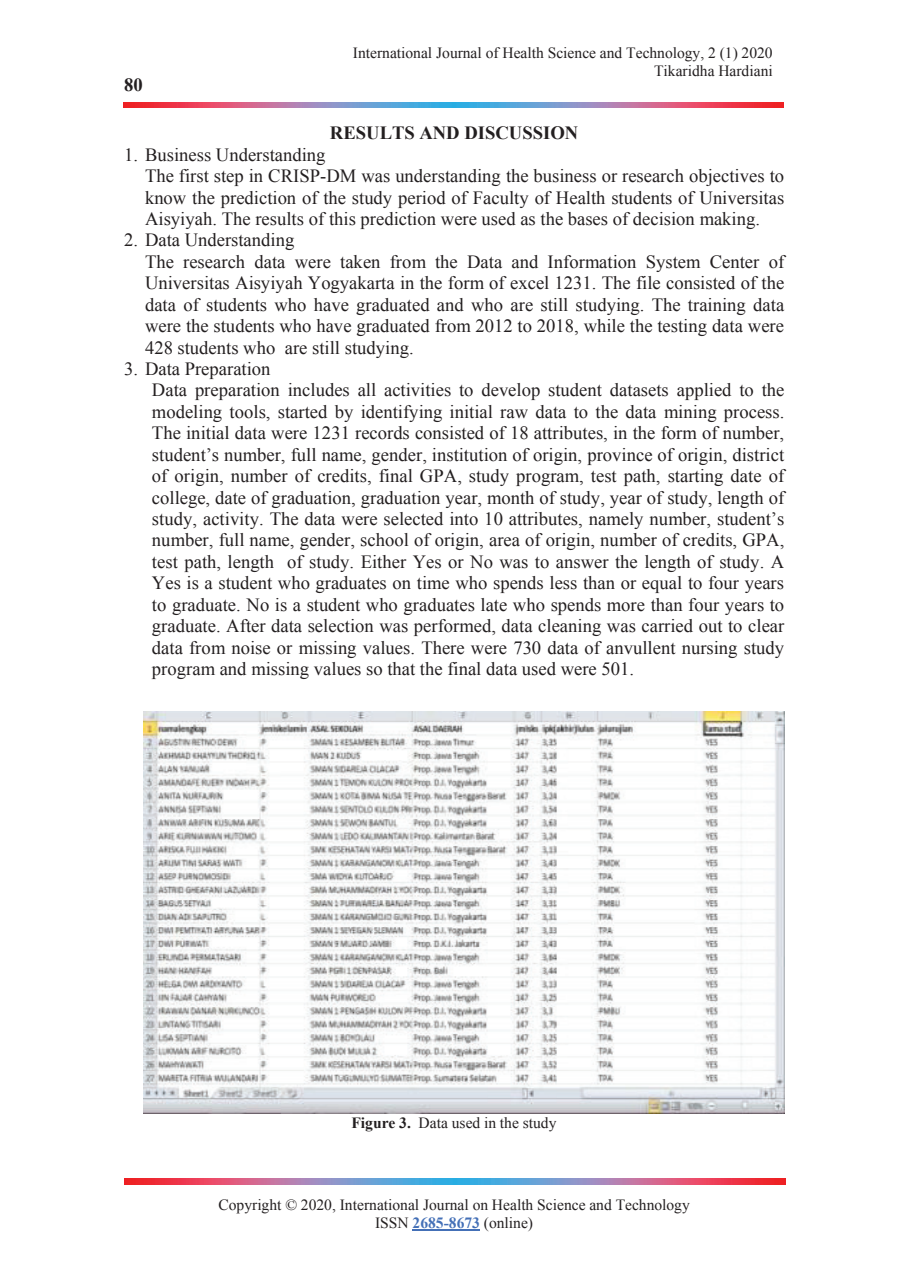
<style>
.page{position:relative;width:918px;height:1263px;background:#fff}
.page>*{position:absolute;margin:0;border:0;box-sizing:border-box;transform-origin:0 0}
.t1{font:18.6px/21.5px "Times New Roman";color:#231f20}
.t2{font:700 18.6px "Times New Roman";color:#231f20}
.t3{font:15.6px/17.9px "Times New Roman";color:#231f20;text-align:center}
.s1{font-weight:700}
.s2{font-weight:700;color:#4470b7}
</style>
<div class="page">
<hr style="left:413px;top:1229px;width:67px;height:2px;background:#4470b7">
<img style="left:124px;top:102px;width:660px;height:6px">
<img style="left:125px;top:1179px;width:660px;height:5px">
<img style="left:144px;top:711px;width:640px;height:403px">
<p class="t2" style="left:124px;top:75px;width:20px">80</p>
<p class="t3" style="left:353px;top:44px;width:421px;text-align:right">International Journal of Health Science and Technology, 2 (1) 2020<br>Tikaridha Hardiani</p>
<p class="t2" style="left:330px;top:123px;width:250px">RESULTS AND DISCUSSION</p>
<p class="t1" style="left:145px;top:144px;width:641px;text-indent:-21px">1. Business Understanding<br>The first step in CRISP-DM was understanding the business or research objectives to know the prediction of the study period of Faculty of Health students of Universitas Aisyiyah. The results of this prediction were used as the bases of decision making.</p>
<p class="t1" style="left:145px;top:229px;width:641px;text-indent:-21px">2. Data Understanding<br>The research data were taken from the Data and Information System Center of Universitas Aisyiyah Yogyakarta in the form of excel 1231. The file consisted of the data of students who have graduated and who are still studying. The training data were the students who have graduated from 2012 to 2018, while the testing data were 428 students who are still studying.</p>
<p class="t1" style="left:152px;top:358px;width:634px;text-indent:-28px">3. Data Preparation<br>Data preparation includes all activities to develop student datasets applied to the modeling tools, started by identifying initial raw data to the data mining process.<br>The initial data were 1231 records consisted of 18 attributes, in the form of number, student’s number, full name, gender, institution of origin, province of origin, district of origin, number of credits, final GPA, study program, test path, starting date of college, date of graduation, graduation year, month of study, year of study, length of study, activity. The data were selected into 10 attributes, namely number, student’s number, full name, gender, school of origin, area of origin, number of credits, GPA, test path, length of study. Either Yes or No was to answer the length of study. A Yes is a student who graduates on time who spends less than or equal to four years to graduate. No is a student who graduates late who spends more than four years to graduate. After data selection was performed, data cleaning was carried out to clear data from noise or missing values. There were 730 data of anvullent nursing study program and missing values so that the final data used were 501.</p>
<p class="t3" style="left:351px;top:1114px;width:207px"><span class="s1">Figure 3.</span> Data used in the study</p>
<p class="t3" style="left:218px;top:1195px;width:473px">Copyright © 2020, International Journal on Health Science and Technology<br>ISSN <span class="s2">2685-8673</span> (online)</p>
</div>
